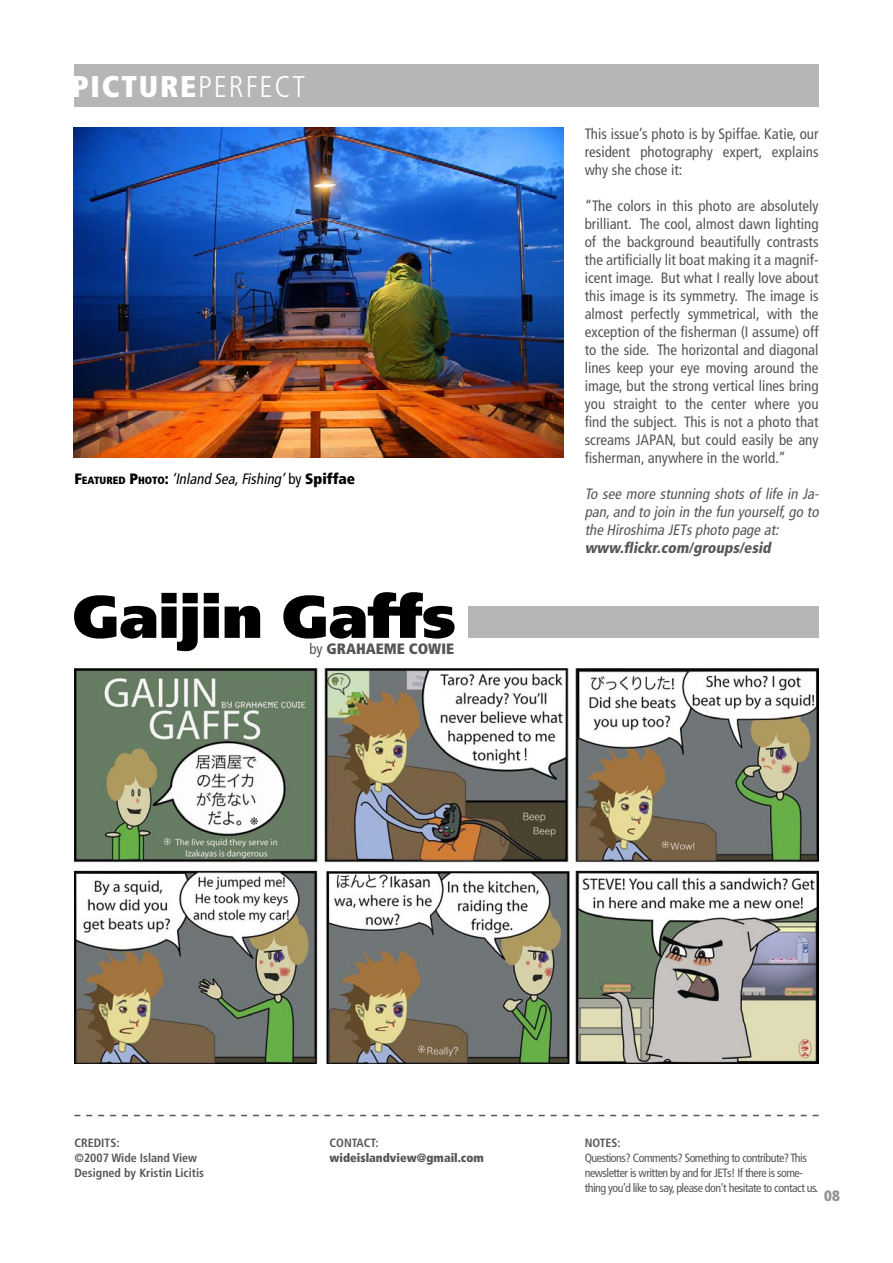
<style>
.page{position:relative;width:893px;height:1263px;background:#fff}
.page>*{position:absolute;margin:0;border:0;box-sizing:border-box;transform-origin:0 0}
.t1{font:900 60px "Frutiger";color:#000}
.t2{font:900 condensed 30px "Frutiger";letter-spacing:.06em;color:#fff}
.t3{font:condensed 15px/18px "Frutiger";color:#565656;text-align:justify}
.t4{font:italic condensed 15px/18px "Frutiger";color:#565656;text-align:justify}
.t5{font:italic condensed 15px "Frutiger";color:#000}
.t6{font:italic 900 condensed 15px "Frutiger";color:#565656}
.t7{font:900 condensed 15px "Frutiger";color:#565656}
.t8{font:900 condensed 15px "Frutiger";color:#939393}
.t9{font:condensed 12px/15px "Frutiger";letter-spacing:-.04em;color:#565656}
.t10{font:700 condensed 12px/15px "Frutiger";color:#565656}
.t11{font:900 condensed 12px "Frutiger";color:#565656}
.s1{font-weight:300}
.s2{font-weight:900;font-style:normal}
.s3{font-weight:900;font-style:normal;font-size:10.5px}
.s4{font-style:normal}
.s5{font-weight:400}
</style>
<div class="page">
<div style="left:74px;top:64px;width:745px;height:42px;background:#b6b6b6"></div>
<div style="left:468px;top:606px;width:351px;height:32px;background:#b6b6b6"></div>
<img style="left:74px;top:669px;width:745px;height:394px">
<img style="left:74px;top:128px;width:489px;height:329px">
<svg style="left:74px;top:1115px;width:745px;height:1px"></svg>
<h2 class="t2" style="left:71px;top:68px;width:235px">PICTURE<span class="s1">PERFECT</span></h2>
<p class="t5" style="left:74px;top:470px;width:282px"><span class="s2">F</span><span class="s3">EATURED</span> <span class="s2">P</span><span class="s3">HOTO</span><span class="s2">:</span> ‘Inland Sea,Fishing’<span class="s4">by</span> <span class="s2">Spiffae</span></p>
<h1 class="t1" style="left:73px;top:580px;width:384px">Gaijin Gaffs</h1>
<p class="t7" style="left:309px;top:640px;width:146px"><span class="s5">by</span> GRAHAEME COWIE</p>
<p class="t3" style="left:585px;top:125px;width:235px">This issue’s photo is by Spiffae. Katie, our resident photography expert, explains why she chose it:</p>
<p class="t3" style="left:585px;top:197px;width:235px">“The colors in this photo are absolutely brilliant. The cool, almost dawn lighting of the background beautifully contrasts the artificially lit boat making it a magnif&shy;icent image. But what I really love about this image is its symmetry. The image is almost perfectly symmetrical, with the exception of the fisherman (I assume) off to the side. The horizontal and diagonal lines keep your eye moving around the image, but the strong vertical lines bring you straight to the center where you find the subject. This is not a photo that screams JAPAN, but could easily be any fisherman, anywhere in the world.”</p>
<p class="t4" style="left:585px;top:485px;width:238px">To see more stunning shots of life in Ja&shy;pan,and to join in the fun yourself,go to the Hiroshima JETsphoto page at:</p>
<p class="t6" style="left:585px;top:539px;width:191px">www.flickr.com/groups/esid</p>
<p class="t10" style="left:74px;top:1135px;width:131px">CREDITS:<br>©2007 Wide Island View<br>Designed by Kristin Licitis</p>
<p class="t10" style="left:330px;top:1135px;width:50px">CONTACT:</p>
<p class="t11" style="left:330px;top:1150px;width:156px">wideislandview@gmail.com</p>
<p class="t10" style="left:585px;top:1135px;width:37px">NOTES:</p>
<p class="t9" style="left:585px;top:1150px;width:235px">Questions? Comments? Something to contribute? This newsletter is written by and for JETs! If there is some&shy;thing you’d like to say, please don’t hesitate to contact us.</p>
<p class="t8" style="left:824px;top:1187px;width:17px">08</p>
</div>
